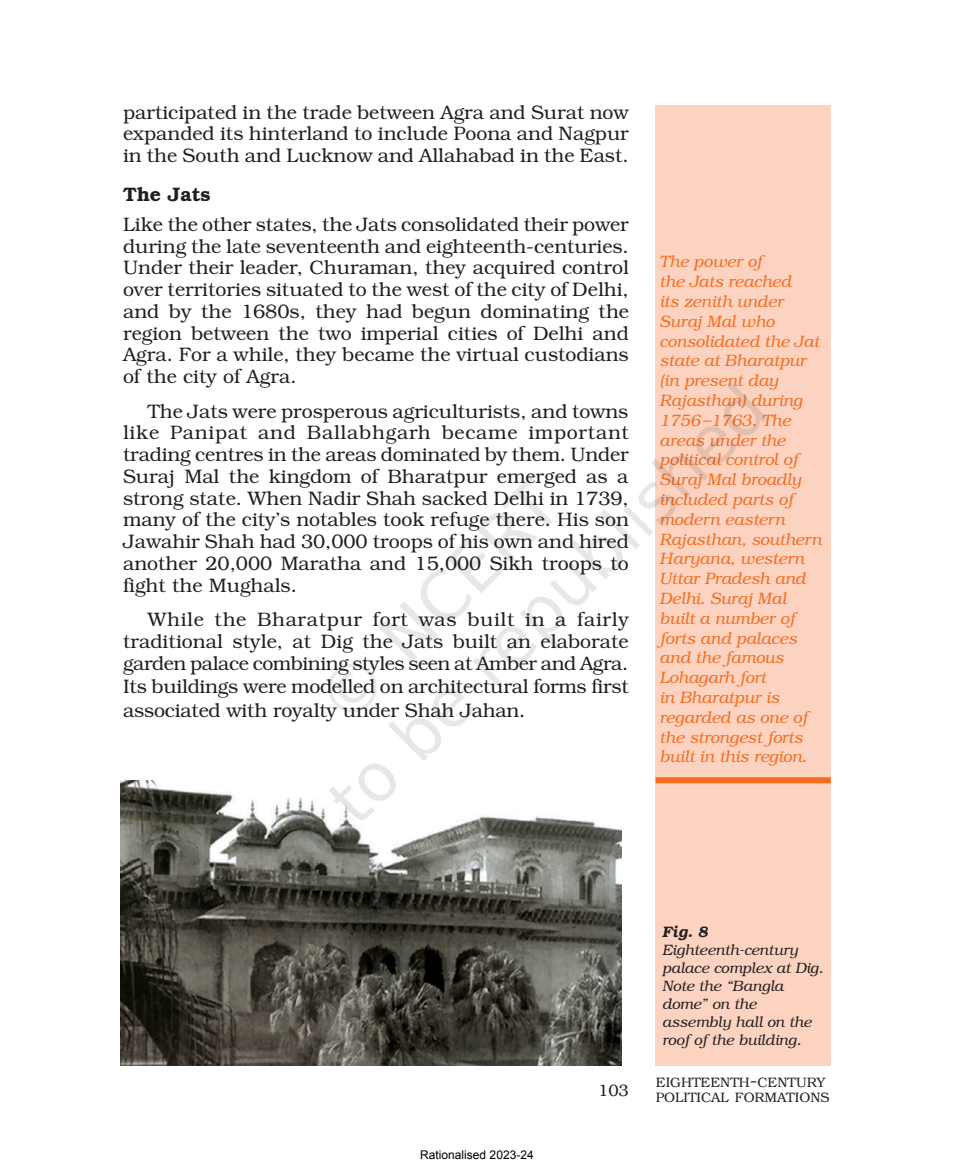
<style>
.page{position:relative;width:954px;height:1170px;background:#fff}
.page>*{position:absolute;margin:0;border:0;box-sizing:border-box;transform-origin:0 0}
.t1{font:300 19.5px/21.8px "Bookman";color:#231f20;text-align:justify}
.t2{font:600 19.5px "Bookman";color:#231f20}
.t3{font:italic 300 16.5px/19.8px "Bookman";color:#f36e21}
.t4{font:300 16.5px "Bookman";color:#231f20}
.t5{font:italic 300 15px/18px "Bookman";color:#231f20}
.t6{font:italic 600 15px "Bookman";color:#231f20}
.t7{font:300 13.65px/15px "Bookman";color:#231f20}
.t8{font:12px "Arial";color:#000}
.s1{font-size:19.5px}
</style>
<div class="page">
<img style="left:120px;top:105px;width:711px;height:961px">
<img style="left:151px;top:314px;width:631px;height:632px">
<p class="t1" style="left:123px;top:102px;width:507px">participated in the trade between Agra and Surat now expanded its hinterland to include Poona and Nagpur in the South and Lucknow and Allahabad in the East.</p>
<p class="t2" style="left:123px;top:182px;width:89px">The Jats</p>
<p class="t1" style="left:123px;top:213px;width:508px">Like the other states, the Jats consolidated their power during the late seventeenth and eighteenth-centuries.<br>Under their leader, Churaman, they acquired control over territories situated to the west of the city of Delhi, and by the 1680s, they had begun dominating the region between the two imperial cities of Delhi and Agra. For a while, they became the virtual custodians of the city of Agra.</p>
<p class="t1" style="left:123px;top:400px;width:508px;text-indent:25px">The Jats were prosperous agriculturists, and towns like Panipat and Ballabhgarh became important trading centres in the areas dominated by them. Under Suraj Mal the kingdom of Bharatpur emerged as a strong state. When Nadir Shah sacked Delhi in 1739, many of the city’s notables took refuge there. His son Jawahir Shah had 30,000 troops of his own and hired another 20,000 Maratha and 15,000 Sikh troops to fight the Mughals.</p>
<p class="t1" style="left:123px;top:608px;width:507px;line-height:22.5px;text-indent:25px">While the Bharatpur fort was built in a fairly traditional style, at Dig the Jats built an elaborate garden palace combining styles seen at Amber and Agra.<br>Its buildings were modelled on architectural forms first associated with royalty under Shah Jahan.</p>
<p class="t3" style="left:660px;top:252px;width:163px">The power of<br>the Jats reached<br>its zenith under<br>Suraj Mal who consolidated the Jat state at Bharatpur (in present day<br>Rajasthan) during<br>1756–1763. The areas under the political control of<br>Suraj Mal broadly included parts of modern eastern<br>Rajasthan, southern<br>Haryana, western<br>Uttar Pradesh and<br>Delhi. Suraj Mal built a number of forts and palaces and the famous<br>Lohagarh fort<br>in Bharatpur is regarded as one of the strongest forts built in this region.</p>
<p class="t6" style="left:662px;top:923px;width:48px">Fig. 8</p>
<p class="t5" style="left:662px;top:941px;width:163px">Eighteenth-century palace complex at Dig.<br>Note the “Bangla dome” on the assembly hall on the roof of the building.</p>
<p class="t8" style="left:420px;top:1146px;width:115px">Rationalised 2023-24</p>
<p class="t4" style="left:598px;top:1081px;width:32px">103</p>
<p class="t7" style="left:656px;top:1074px;width:175px">EIGHTEENTH<span class="s1">-</span>CENTURY<br>POLITICAL FORMATIONS</p>
</div>
